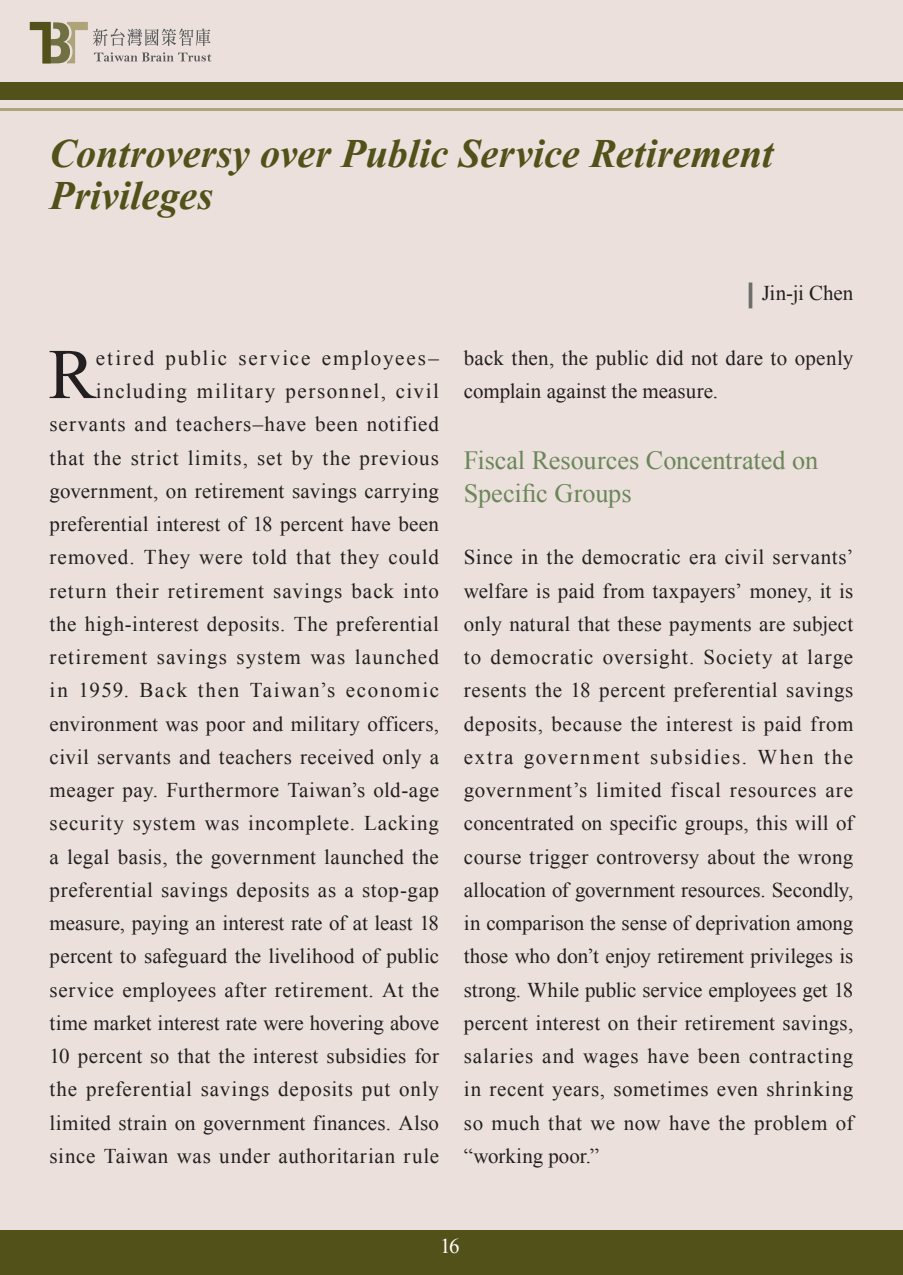
<style>
.page{position:relative;width:903px;height:1275px;background:#ebe0db}
.page>*{position:absolute;margin:0;border:0;box-sizing:border-box;transform-origin:0 0}
.段落1{font:71.23px "Times New Roman";color:#231f20}
.段落1-2{font:italic 700 40.25px/42px "Times New Roman";color:#525119}
.段落1-3{font:26.25px/33.2px "Times New Roman";letter-spacing:-.005em;color:#6a8759}
.段落1-4{font:21px/33.2px "Times New Roman";letter-spacing:.03em;color:#231f20;text-align:right}
.段落1-5{font:21px/33.2px "Times New Roman";letter-spacing:.005em;color:#231f20}
.段落1-6{font:21px "Times New Roman";letter-spacing:-.005em;color:#231f20}
.t1{font:21px "Times New Roman";color:#fff}
</style>
<div class="page">
<div style="left:0;top:83px;width:903px;height:17px;background:#525119"></div>
<hr style="left:0;top:108px;width:903px;height:3px;background:#ada479">
<svg style="left:30px;top:22px;width:182px;height:41px"></svg>
<div style="left:0;top:1230px;width:903px;height:45px;background:#525119"></div>
<hr style="left:749px;top:283px;width:3px;height:25px;background:#6e6e6e">
<p class="段落1-2" style="left:50px;top:132px;width:725px">Controversy over Public Service Retirement<br>Privileges</p>
<p class="段落1-6" style="left:762px;top:279px;width:93px">Jin-ji Chen</p>
<p class="段落1-4" style="left:50px;top:341px;width:391px">etired public service employees– including military personnel, civil servants and teachers–have been notified that the strict limits, set by the previous government, on retirement savings carrying preferential interest of 18 percent have been removed. They were told that they could return their retirement savings back into the high-interest deposits. The preferential retirement savings system was launched in 1959. Back then Taiwan’s economic environment was poor and military officers, civil servants and teachers received only a meager pay. Furthermore Taiwan’s old-age security system was incomplete. Lacking a legal basis, the government launched the preferential savings deposits as a stop-gap measure, paying an interest rate of at least 18 percent to safeguard the livelihood of public service employees after retirement. At the time market interest rate were hovering above 10 percent so that the interest subsidies for the preferential savings deposits put only limited strain on government finances. Also since Taiwan was under authoritarian rule</p>
<p class="段落1-5" style="left:464px;top:341px;width:391px">back then, the public did not dare to openly complain against the measure.</p>
<p class="段落1" style="left:48px;top:326px;width:49px">R</p>
<p class="段落1-3" style="left:464px;top:443px;width:356px">Fiscal Resources Concentrated on<br>Specific Groups</p>
<p class="段落1-4" style="left:464px;top:540px;width:391px;text-align:justify">Since in the democratic era civil servants’ welfare is paid from taxpayers’ money, it is only natural that these payments are subject to democratic oversight. Society at large resents the 18 percent preferential savings deposits, because the interest is paid from extra government subsidies. When the government’s limited fiscal resources are concentrated on specific groups, this will of course trigger controversy about the wrong allocation of government resources. Secondly, in comparison the sense of deprivation among those who don’t enjoy retirement privileges is strong. While public service employees get 18 percent interest on their retirement savings, salaries and wages have been contracting in recent years, sometimes even shrinking so much that we now have the problem of “working poor.”</p>
<p class="t1" style="left:440px;top:1232px;width:21px">16</p>
</div>
